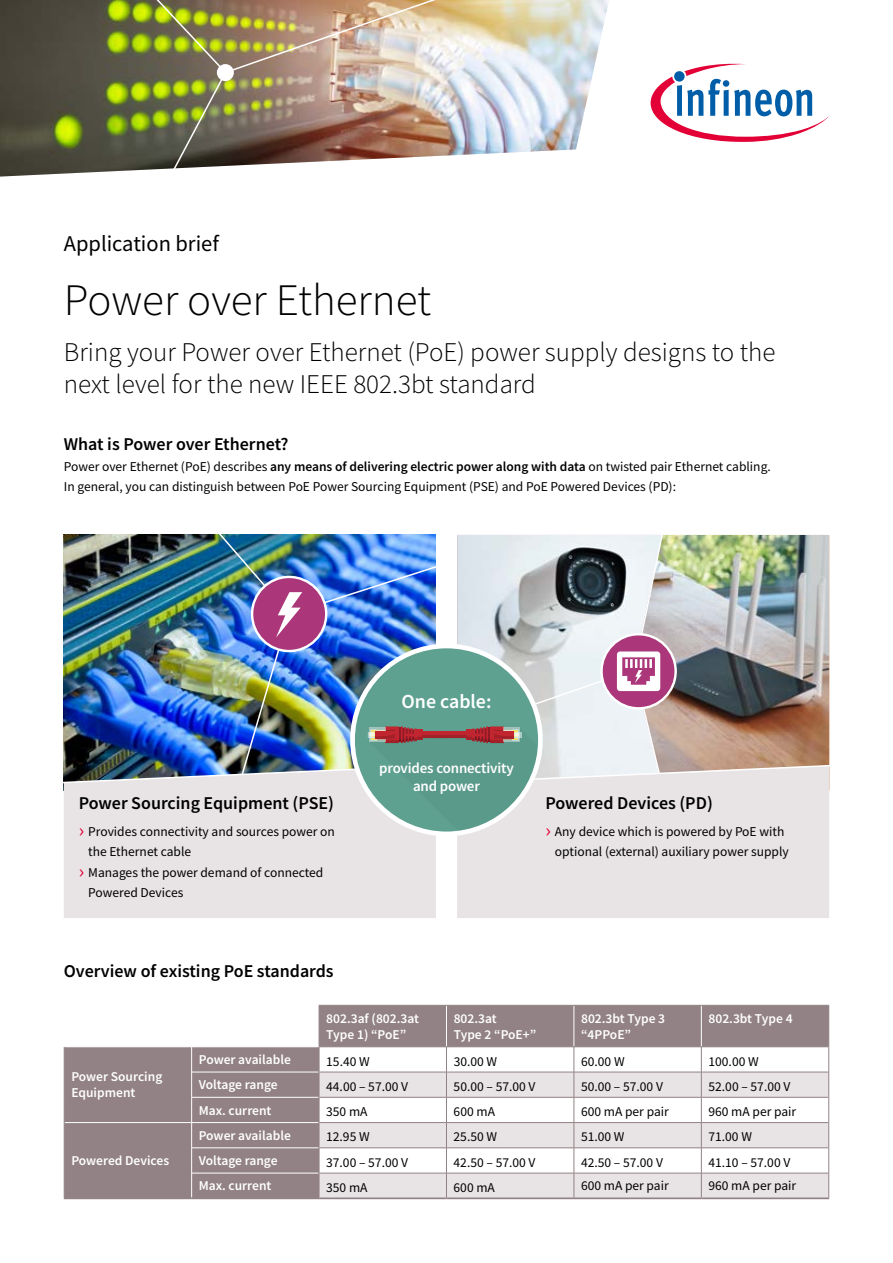
<style>
.page{position:relative;width:893px;height:1263px;background:#fff}
.page>*{position:absolute;margin:0;border:0;box-sizing:border-box;transform-origin:0 0}
.t1{font:300 45px "Source Sans Pro";color:#000}
.t2{font:300 27px/32.4px "Source Sans Pro";color:#000}
.t3{font:22.5px "Source Sans Pro";color:#000}
.t4{font:600 19.95px "Source Sans Pro";color:#fff}
.t5{font:600 18px "Source Sans Pro";color:#000}
.t6{font:600 14.85px/17.9px "Source Sans Pro";letter-spacing:-.01em;color:#fff;text-align:center}
.t7{font:13.5px/20.2px "Source Sans Pro";color:#000}
.t8{font:600 13.5px/16.2px "Source Sans Pro";color:#fff}
.s1{font-weight:600}
.s2{font-size:20.25px;color:#e20036}
</style>
<div class="page">
<img style="left:0;top:0;width:609px;height:177px">
<img style="left:144px;top:0;width:419px;height:177px">
<div style="left:217px;top:64px;width:17px;height:17px;background:#fff;border-radius:50%"></div>
<div style="left:64px;top:834px;width:372px;height:84px;background:#e8e3e4"></div>
<svg style="left:651px;top:63px;width:178px;height:79px"></svg>
<svg style="left:65px;top:1005px;width:763px;height:192px;fill:#928285"></svg>
<svg style="left:320px;top:1073px;width:508px;height:124px;fill:#e8e3e4"></svg>
<hr style="left:446px;top:1006px;width:1px;height:40px;background:#fff">
<hr style="left:573px;top:1006px;width:1px;height:40px;background:#fff">
<hr style="left:701px;top:1006px;width:1px;height:40px;background:#fff">
<hr style="left:319px;top:1006px;width:1px;height:41px;background:#928285">
<svg style="left:191px;top:1047px;width:1px;height:150px"></svg>
<hr style="left:319px;top:1005px;width:127px;height:1px;background:#928285">
<hr style="left:446px;top:1005px;width:128px;height:1px;background:#928285">
<hr style="left:574px;top:1005px;width:127px;height:1px;background:#928285">
<hr style="left:64px;top:1046px;width:128px;height:1px;background:#fff">
<hr style="left:192px;top:1046px;width:127px;height:1px;background:#fff">
<hr style="left:192px;top:1072px;width:127px;height:1px;background:#fff">
<hr style="left:192px;top:1097px;width:127px;height:1px;background:#fff">
<hr style="left:65px;top:1122px;width:127px;height:1px;background:#fff">
<hr style="left:192px;top:1122px;width:127px;height:1px;background:#fff">
<hr style="left:192px;top:1147px;width:127px;height:1px;background:#fff">
<hr style="left:192px;top:1173px;width:127px;height:1px;background:#fff">
<hr style="left:64px;top:1197px;width:128px;height:2px;background:#928285">
<hr style="left:192px;top:1197px;width:127px;height:2px;background:#928285">
<hr style="left:319px;top:1197px;width:127px;height:2px;background:#928285">
<hr style="left:446px;top:1197px;width:128px;height:2px;background:#928285">
<hr style="left:574px;top:1197px;width:127px;height:2px;background:#928285">
<hr style="left:701px;top:1197px;width:128px;height:2px;background:#928285">
<hr style="left:701px;top:1005px;width:128px;height:1px;background:#928285">
<hr style="left:828px;top:1006px;width:1px;height:41px;background:#928285">
<svg style="left:64px;top:1047px;width:1px;height:150px"></svg>
<svg style="left:319px;top:1047px;width:1px;height:150px"></svg>
<svg style="left:446px;top:1047px;width:1px;height:150px"></svg>
<svg style="left:573px;top:1047px;width:1px;height:150px"></svg>
<hr style="left:319px;top:1046px;width:127px;height:1px;background:#928285">
<hr style="left:446px;top:1046px;width:128px;height:1px;background:#928285">
<hr style="left:574px;top:1046px;width:127px;height:1px;background:#928285">
<hr style="left:319px;top:1072px;width:127px;height:1px;background:#928285">
<hr style="left:446px;top:1072px;width:128px;height:1px;background:#928285">
<hr style="left:574px;top:1072px;width:127px;height:1px;background:#928285">
<hr style="left:319px;top:1097px;width:127px;height:1px;background:#928285">
<hr style="left:446px;top:1097px;width:128px;height:1px;background:#928285">
<hr style="left:574px;top:1097px;width:127px;height:1px;background:#928285">
<hr style="left:319px;top:1122px;width:127px;height:1px;background:#928285">
<hr style="left:446px;top:1122px;width:128px;height:1px;background:#928285">
<hr style="left:574px;top:1122px;width:127px;height:1px;background:#928285">
<hr style="left:319px;top:1147px;width:127px;height:1px;background:#928285">
<hr style="left:446px;top:1147px;width:128px;height:1px;background:#928285">
<hr style="left:574px;top:1147px;width:127px;height:1px;background:#928285">
<hr style="left:319px;top:1173px;width:127px;height:1px;background:#928285">
<hr style="left:446px;top:1173px;width:128px;height:1px;background:#928285">
<hr style="left:574px;top:1173px;width:127px;height:1px;background:#928285">
<svg style="left:701px;top:1047px;width:1px;height:150px"></svg>
<hr style="left:701px;top:1046px;width:127px;height:1px;background:#928285">
<hr style="left:701px;top:1072px;width:127px;height:1px;background:#928285">
<hr style="left:701px;top:1097px;width:127px;height:1px;background:#928285">
<hr style="left:701px;top:1122px;width:127px;height:1px;background:#928285">
<hr style="left:701px;top:1147px;width:127px;height:1px;background:#928285">
<hr style="left:701px;top:1173px;width:127px;height:1px;background:#928285">
<svg style="left:828px;top:1047px;width:1px;height:150px"></svg>
<div style="left:457px;top:834px;width:372px;height:84px;background:#e8e3e4"></div>
<img style="left:63px;top:534px;width:767px;height:300px">
<div style="left:350px;top:644px;width:193px;height:192px;border:5px solid #fff;border-radius:50%"></div>
<h3 class="t3" style="left:64px;top:229px;width:157px">Application brief</h3>
<h1 class="t1" style="left:64px;top:273px;width:369px">Power over Ethernet</h1>
<h2 class="t2" style="left:64px;top:335px;width:713px">Bring your Power over Ethernet (PoE) power supply designs to the next level for the new IEEE 802.3bt standard</h2>
<h3 class="t5" style="left:64px;top:433px;width:226px">What is Power over Ethernet?</h3>
<p class="t7" style="left:64px;top:456px;width:709px">Power over Ethernet (PoE) describes <span class="s1">any means of delivering electric power along with data</span> on twisted pair Ethernet cabling.<br>In general, you can distinguish between PoE Power Sourcing Equipment (PSE) and PoE Powered Devices (PD):</p>
<h3 class="t4" style="left:401px;top:688px;width:91px">One cable:</h3>
<h3 class="t5" style="left:79px;top:792px;width:257px">Power Sourcing Equipment (PSE)</h3>
<p class="t7" style="left:79px;top:821px;width:258px"><span class="s2">›</span> Provides connectivity and sources power on</p>
<p class="t7" style="left:88px;top:842px;width:105px">the Ethernet cable</p>
<p class="t7" style="left:79px;top:862px;width:246px"><span class="s2">›</span> Manages the power demand of connected</p>
<p class="t7" style="left:88px;top:882px;width:97px">Powered Devices</p>
<p class="t6" style="left:379px;top:759px;width:136px">provides connectivity and power</p>
<h3 class="t5" style="left:545px;top:792px;width:169px">Powered Devices (PD)</h3>
<p class="t7" style="left:555px;top:821px;width:235px;text-indent:-10px"><span class="s2">›</span> Any device which is powered by PoE with optional (external) auxiliary power supply</p>
<h3 class="t5" style="left:64px;top:959px;width:271px">Overview of existing PoE standards</h3>
<p class="t8" style="left:326px;top:1010px;width:94px">802.3af (802.3at<br>Type 1) “PoE”</p>
<p class="t8" style="left:454px;top:1010px;width:84px">802.3at<br>Type 2 “PoE+”</p>
<p class="t8" style="left:581px;top:1010px;width:86px">802.3bt Type 3 “4PPoE”</p>
<p class="t8" style="left:708px;top:1010px;width:86px">802.3bt Type 4</p>
<p class="t8" style="left:71px;top:1068px;width:93px">Power Sourcing<br>Equipment</p>
<p class="t8" style="left:199px;top:1051px;width:94px">Power available</p>
<p class="t7" style="left:326px;top:1051px;width:45px">15.40 W</p>
<p class="t7" style="left:454px;top:1051px;width:45px">30.00 W</p>
<p class="t7" style="left:581px;top:1051px;width:45px">60.00 W</p>
<p class="t7" style="left:708px;top:1051px;width:52px">100.00 W</p>
<p class="t8" style="left:199px;top:1077px;width:80px">Voltage range</p>
<p class="t7" style="left:326px;top:1076px;width:83px">44.00 – 57.00 V</p>
<p class="t7" style="left:454px;top:1076px;width:83px">50.00 – 57.00 V</p>
<p class="t7" style="left:581px;top:1076px;width:83px">50.00 – 57.00 V</p>
<p class="t7" style="left:708px;top:1076px;width:83px">52.00 – 57.00 V</p>
<p class="t8" style="left:199px;top:1102px;width:74px">Max. current</p>
<p class="t7" style="left:326px;top:1101px;width:43px">350 mA</p>
<p class="t7" style="left:454px;top:1101px;width:43px">600 mA</p>
<p class="t7" style="left:581px;top:1101px;width:89px">600 mA per pair</p>
<p class="t7" style="left:708px;top:1101px;width:89px">960 mA per pair</p>
<p class="t8" style="left:71px;top:1152px;width:99px">Powered Devices</p>
<p class="t8" style="left:199px;top:1127px;width:94px">Power available</p>
<p class="t7" style="left:326px;top:1127px;width:45px">12.95 W</p>
<p class="t7" style="left:454px;top:1127px;width:45px">25.50 W</p>
<p class="t7" style="left:581px;top:1127px;width:45px">51.00 W</p>
<p class="t7" style="left:708px;top:1127px;width:45px">71.00 W</p>
<p class="t8" style="left:199px;top:1152px;width:80px">Voltage range</p>
<p class="t7" style="left:326px;top:1152px;width:83px">37.00 – 57.00 V</p>
<p class="t7" style="left:454px;top:1152px;width:83px">42.50 – 57.00 V</p>
<p class="t7" style="left:581px;top:1152px;width:83px">42.50 – 57.00 V</p>
<p class="t7" style="left:708px;top:1152px;width:83px">41.10 – 57.00 V</p>
<p class="t8" style="left:199px;top:1178px;width:74px">Max. current</p>
<p class="t7" style="left:326px;top:1177px;width:43px">350 mA</p>
<p class="t7" style="left:454px;top:1177px;width:43px">600 mA</p>
<p class="t7" style="left:581px;top:1176px;width:89px">600 mA per pair</p>
<p class="t7" style="left:708px;top:1176px;width:89px">960 mA per pair</p>
</div>
